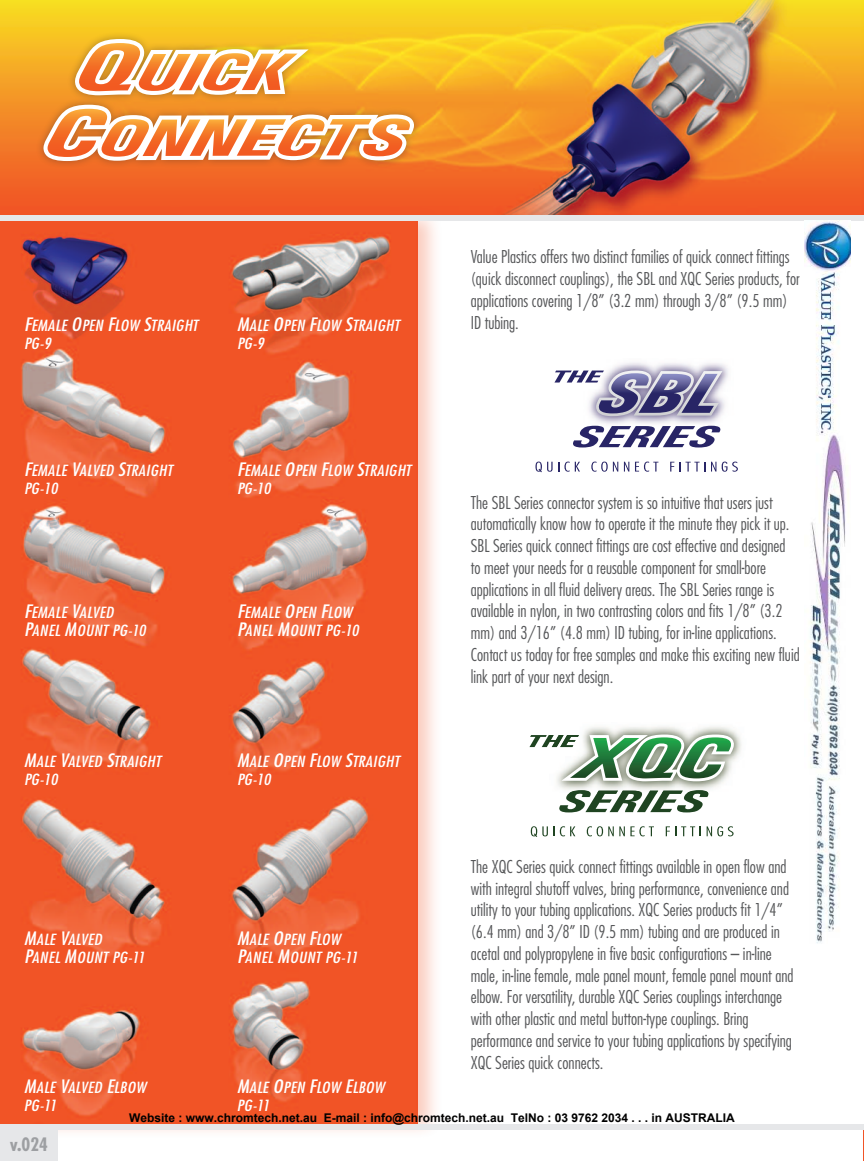
<style>
.page{position:relative;width:864px;height:1161px;background:#fff}
.page>*{position:absolute;margin:0;border:0;box-sizing:border-box;transform-origin:0 0}
.t1{font:700 condensed 18px "Futura";color:#9d9fa2}
.t2{font:300 condensed 17.25px/21.8px "Futura";color:#57585a}
.t3{font:italic condensed 15px/18px "Futura";letter-spacing:.015em;color:#fff;scale:1.15 1}
.t4{font:700 12px "Arial";color:#000}
.s1{font-size:18px}
</style>
<div class="page">
<hr style="left:863px;top:1130px;width:1px;height:31px;background:#f15426">
<img style="left:0;top:0;width:864px;height:216px">
<div style="left:36px;top:31px;width:386px;height:138px;background:#231f20;opacity:.35"></div>
<svg style="left:75px;top:39px;width:234px;height:56px"></svg>
<svg style="left:44px;top:105px;width:370px;height:56px"></svg>
<div style="left:0;top:206px;width:443px;height:933px;background:#f15426;opacity:.3"></div>
<img style="left:0;top:221px;width:417px;height:903px">
<div style="left:0;top:216px;width:864px;height:5px;background:#e6e7e9"></div>
<div style="left:0;top:1130px;width:58px;height:31px;background:#e6e7e9"></div>
<div style="left:0;top:1124px;width:864px;height:6px;background:#e6e7e9"></div>
<svg style="left:531px;top:826px;width:44px;height:11px"></svg>
<svg style="left:587px;top:826px;width:67px;height:10px"></svg>
<svg style="left:666px;top:826px;width:35px;height:10px"></svg>
<svg style="left:707px;top:826px;width:27px;height:10px"></svg>
<img style="left:556px;top:726px;width:185px;height:64px">
<svg style="left:559px;top:790px;width:150px;height:22px"></svg>
<img style="left:662px;top:791px;width:21px;height:3px">
<img style="left:686px;top:790px;width:22px;height:4px">
<svg style="left:530px;top:735px;width:204px;height:46px"></svg>
<img style="left:584px;top:362px;width:144px;height:64px">
<svg style="left:554px;top:371px;width:169px;height:45px"></svg>
<svg style="left:573px;top:426px;width:147px;height:22px"></svg>
<svg style="left:536px;top:462px;width:44px;height:10px"></svg>
<svg style="left:591px;top:462px;width:27px;height:10px"></svg>
<svg style="left:624px;top:462px;width:5px;height:10px"></svg>
<svg style="left:635px;top:462px;width:23px;height:10px"></svg>
<svg style="left:670px;top:462px;width:4px;height:10px"></svg>
<svg style="left:680px;top:462px;width:25px;height:10px"></svg>
<svg style="left:711px;top:462px;width:5px;height:10px"></svg>
<svg style="left:722px;top:462px;width:16px;height:10px"></svg>
<img style="left:805px;top:221px;width:46px;height:722px">
<p class="t3" style="left:24px;top:316px;width:153px"><span class="s1">F</span>EMALE <span class="s1">O</span>PEN <span class="s1">F</span>LOW <span class="s1">S</span>TRAIGHT<br>PG-9</p>
<p class="t3" style="left:237px;top:316px;width:143px"><span class="s1">M</span>ALE <span class="s1">O</span>PEN <span class="s1">F</span>LOW <span class="s1">S</span>TRAIGHT<br>PG-9</p>
<p class="t3" style="left:24px;top:461px;width:131px"><span class="s1">F</span>EMALE <span class="s1">V</span>ALVED <span class="s1">S</span>TRAIGHT<br>PG-10</p>
<p class="t3" style="left:237px;top:461px;width:153px"><span class="s1">F</span>EMALE <span class="s1">O</span>PEN <span class="s1">F</span>LOW <span class="s1">S</span>TRAIGHT<br>PG-10</p>
<p class="t3" style="left:24px;top:603px;width:107px"><span class="s1">F</span>EMALE <span class="s1">V</span>ALVED<br><span class="s1">P</span>ANEL <span class="s1">M</span>OUNT PG-10</p>
<p class="t3" style="left:237px;top:603px;width:107px"><span class="s1">F</span>EMALE <span class="s1">O</span>PEN <span class="s1">F</span>LOW<br><span class="s1">P</span>ANEL <span class="s1">M</span>OUNT PG-10</p>
<p class="t3" style="left:24px;top:752px;width:121px"><span class="s1">M</span>ALE <span class="s1">V</span>ALVED <span class="s1">S</span>TRAIGHT<br>PG-10</p>
<p class="t3" style="left:237px;top:752px;width:143px"><span class="s1">M</span>ALE <span class="s1">O</span>PEN <span class="s1">F</span>LOW <span class="s1">S</span>TRAIGHT<br>PG-10</p>
<p class="t3" style="left:24px;top:930px;width:107px"><span class="s1">M</span>ALE <span class="s1">V</span>ALVED<br><span class="s1">P</span>ANEL <span class="s1">M</span>OUNT PG-11</p>
<p class="t3" style="left:237px;top:930px;width:107px"><span class="s1">M</span>ALE <span class="s1">O</span>PEN <span class="s1">F</span>LOW<br><span class="s1">P</span>ANEL <span class="s1">M</span>OUNT PG-11</p>
<p class="t3" style="left:24px;top:1078px;width:108px"><span class="s1">M</span>ALE <span class="s1">V</span>ALVED <span class="s1">E</span>LBOW<br>PG-11</p>
<p class="t3" style="left:237px;top:1078px;width:130px"><span class="s1">M</span>ALE <span class="s1">O</span>PEN <span class="s1">F</span>LOW <span class="s1">E</span>LBOW<br>PG-11</p>
<p class="t2" style="left:471px;top:246px;width:330px">Value Plastics offers two distinct families of quick connect fittings (quick disconnect couplings), the SBL and XQC Series products, for applications covering 1/8” (3.2 mm) through 3/8” (9.5 mm)<br>ID tubing.</p>
<p class="t2" style="left:471px;top:491px;width:330px">The SBL Series connector system is so intuitive that users just automatically know how to operate it the minute they pick it up.<br>SBL Series quick connect fittings are cost effective and designed<br>to meet your needs for a reusable component for small-bore applications in all fluid delivery areas. The SBL Series range is available in nylon, in two contrasting colors and fits 1/8” (3.2 mm) and 3/16” (4.8 mm) ID tubing, for in-line applications.<br>Contact us today for free samples and make this exciting new fluid link part of your next design.</p>
<p class="t2" style="left:471px;top:856px;width:324px">The XQC Series quick connect fittings available in open flow and with integral shutoff valves, bring performance, convenience and utility to your tubing applications. XQC Series products fit 1/4” (6.4 mm) and 3/8” ID (9.5 mm) tubing and are produced in acetal and polypropylene in five basic configurations – in-line male, in-line female, male panel mount, female panel mount and elbow. For versatility, durable XQC Series couplings interchange with other plastic and metal button-type couplings. Bring performance and service to your tubing applications by specifying XQC Series quick connects.</p>
<p class="t1" style="left:10px;top:1133px;width:40px">v.024</p>
<p class="t4" style="left:129px;top:1110px;width:607px">Website : www.chromtech.net.au E-mail : info@chromtech.net.au TelNo : 03 9762 2034 . . . in AUSTRALIA</p>
</div>
